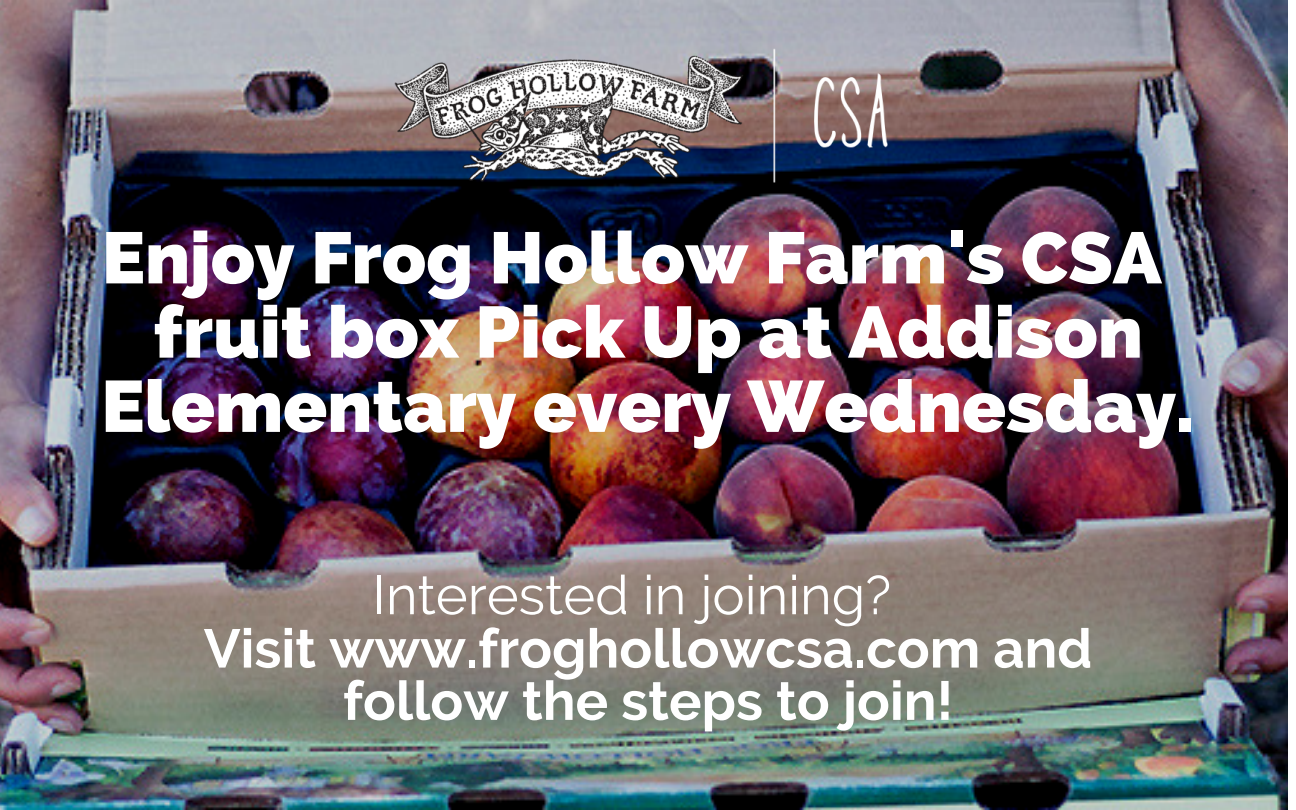
<style>
.page{position:relative;width:1296px;height:810px;background:#fff}
.page>*{position:absolute;margin:0;border:0;box-sizing:border-box;transform-origin:0 0}
.t1{font:800 72.45px/74.2px "Raleway";color:#fff;text-align:center}
.t2{font:700 54.45px/52.2px "Raleway";color:#fff;text-align:center}
.t3{font:54.45px "Raleway";color:#fff}
</style>
<div class="page">
<img style="left:0;top:0;width:1288px;height:810px">
<img style="left:388px;top:49px;width:500px;height:135px">
<p class="t1" style="left:101px;top:221px;width:1095px">Enjoy Frog Hollow Farm's CSA fruit box Pick Up at Addison<br>Elementary every Wednesday.</p>
<p class="t3" style="left:372px;top:563px;width:520px">Interested in joining?</p>
<p class="t2" style="left:204px;top:622px;width:890px">Visit www.froghollowcsa.com and follow the steps to join!</p>
</div>
